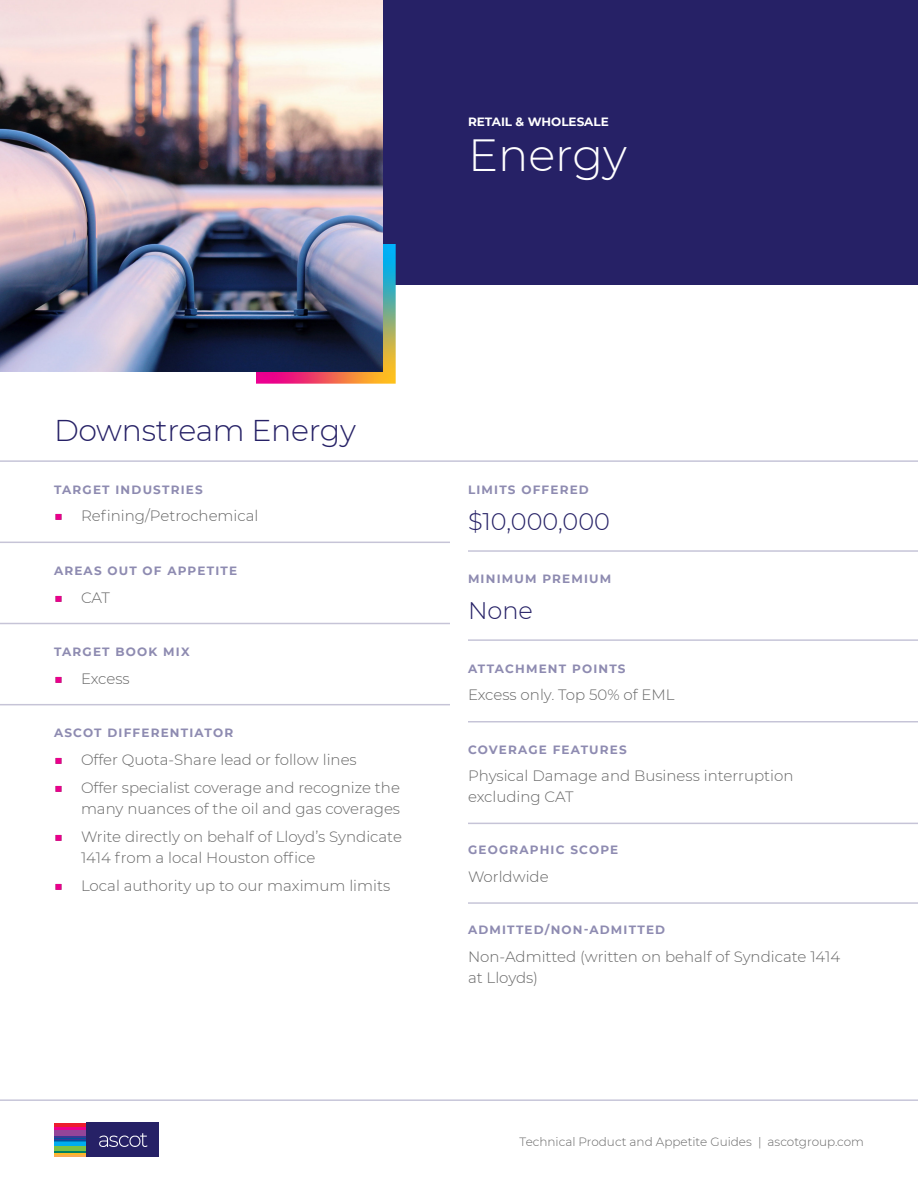
<style>
.page{position:relative;width:918px;height:1188px;background:#fff}
.page>*{position:absolute;margin:0;border:0;box-sizing:border-box;transform-origin:0 0}
.t1{font:300 45px "Montserrat";color:#fff}
.Subheader{font:300 30px "Montserrat";letter-spacing:-.01em;color:#262166}
.Callout{font:300 24px "Montserrat";color:#262166}
.Body{font:300 15px/21px "Montserrat";color:#666}
.t2{font:300 15px "Montserrat";color:#eb008c}
.Overline{font:700 12px "Montserrat";letter-spacing:.1em;color:#8e8bb1}
.t3{font:300 12px "Montserrat";color:#666}
.t4{font:700 12px "Montserrat";color:#fff}
</style>
<div class="page">
<div style="left:0;top:0;width:918px;height:284px;background:#262166"></div>
<img style="left:257px;top:245px;width:138px;height:138px">
<hr style="left:0;top:1099px;width:918px;height:2px;background:#8d8ab0">
<div style="left:54px;top:1123px;width:49px;height:5px;background:#ec1c2e"></div>
<div style="left:54px;top:1130px;width:49px;height:7px;background:#944599"></div>
<hr style="left:54px;top:1154px;width:49px;height:3px;background:#f9aa53">
<hr style="left:54px;top:1150px;width:49px;height:3px;background:#008061">
<div style="left:54px;top:1145px;width:49px;height:6px;background:#7dc142"></div>
<div style="left:54px;top:1141px;width:49px;height:5px;background:#00adee"></div>
<hr style="left:54px;top:1140px;width:49px;height:2px;background:#0081c3">
<hr style="left:54px;top:1139px;width:49px;height:2px;background:#00539e">
<hr style="left:54px;top:1138px;width:49px;height:2px;background:#393995">
<hr style="left:54px;top:1137px;width:49px;height:2px;background:#00539e">
<hr style="left:54px;top:1136px;width:49px;height:2px;background:#393995">
<hr style="left:54px;top:1127px;width:49px;height:3px;background:#eb008b">
<hr style="left:54px;top:1153px;width:49px;height:2px;background:#fcb827">
<div style="left:87px;top:1123px;width:72px;height:34px;background:#262166"></div>
<svg style="left:99px;top:1133px;width:49px;height:14px"></svg>
<hr style="left:0;top:460px;width:918px;height:2px;background:#8d8ab0">
<hr style="left:468px;top:550px;width:450px;height:2px;background:#8d8ab0">
<hr style="left:0;top:542px;width:450px;height:1px;background:#8d8ab0">
<hr style="left:0;top:623px;width:450px;height:1px;background:#8d8ab0">
<hr style="left:0;top:704px;width:450px;height:1px;background:#8d8ab0">
<hr style="left:468px;top:639px;width:450px;height:2px;background:#8d8ab0">
<hr style="left:468px;top:721px;width:450px;height:2px;background:#8d8ab0">
<hr style="left:468px;top:823px;width:450px;height:1px;background:#8d8ab0">
<hr style="left:468px;top:902px;width:450px;height:2px;background:#8d8ab0">
<img style="left:0;top:0;width:382px;height:371px">
<p class="t4" style="left:468px;top:113px;width:142px">RETAIL &amp; WHOLESALE</p>
<p class="t1" style="left:468px;top:124px;width:160px">Energy</p>
<p class="Subheader" style="left:54px;top:410px;width:303px">Downstream Energy</p>
<p class="Overline" style="left:54px;top:481px;width:150px">TARGET INDUSTRIES</p>
<p class="Body" style="left:54px;top:505px;width:206px">■ Refining/Petrochemical</p>
<p class="Overline" style="left:54px;top:562px;width:185px">AREAS OUT OF APPETITE</p>
<p class="Body" style="left:54px;top:586px;width:57px">■ CAT</p>
<p class="Overline" style="left:54px;top:643px;width:137px">TARGET BOOK MIX</p>
<p class="Body" style="left:54px;top:667px;width:77px">■ Excess</p>
<p class="Overline" style="left:54px;top:724px;width:181px">ASCOT DIFFERENTIATOR</p>
<p class="Body" style="left:81px;top:749px;width:277px">Offer Quota-Share lead or follow lines</p>
<p class="Body" style="left:81px;top:777px;width:321px">Offer specialist coverage and recognize the many nuances of the oil and gas coverages</p>
<p class="Body" style="left:81px;top:826px;width:322px">Write directly on behalf of Lloyd’s Syndicate<br>1414 from a local Houston office</p>
<p class="Body" style="left:81px;top:874px;width:311px">Local authority up to our maximum limits</p>
<p class="t2" style="left:54px;top:750px;width:10px">■</p>
<p class="t2" style="left:54px;top:778px;width:10px">■</p>
<p class="t2" style="left:54px;top:826px;width:10px">■</p>
<p class="t2" style="left:54px;top:875px;width:10px">■</p>
<p class="Overline" style="left:468px;top:481px;width:122px">LIMITS OFFERED</p>
<p class="Callout" style="left:468px;top:505px;width:143px">$10,000,000</p>
<p class="Overline" style="left:468px;top:570px;width:145px">MINIMUM PREMIUM</p>
<p class="Callout" style="left:468px;top:594px;width:66px">None</p>
<p class="Overline" style="left:468px;top:660px;width:159px">ATTACHMENT POINTS</p>
<p class="Body" style="left:468px;top:684px;width:208px">Excess only. Top 50% of EML</p>
<p class="Overline" style="left:468px;top:741px;width:160px">COVERAGE FEATURES</p>
<p class="Body" style="left:468px;top:765px;width:327px">Physical Damage and Business interruption excluding CAT</p>
<p class="Overline" style="left:468px;top:842px;width:152px">GEOGRAPHIC SCOPE</p>
<p class="Body" style="left:468px;top:866px;width:82px">Worldwide</p>
<p class="Overline" style="left:468px;top:921px;width:199px">ADMITTED/NON-ADMITTED</p>
<p class="Body" style="left:468px;top:945px;width:374px">Non-Admitted (written on behalf of Syndicate 1414 at Lloyds)</p>
<p class="t3" style="left:520px;top:1133px;width:346px">Technical Product and Appetite Guides | ascotgroup.com</p>
</div>
